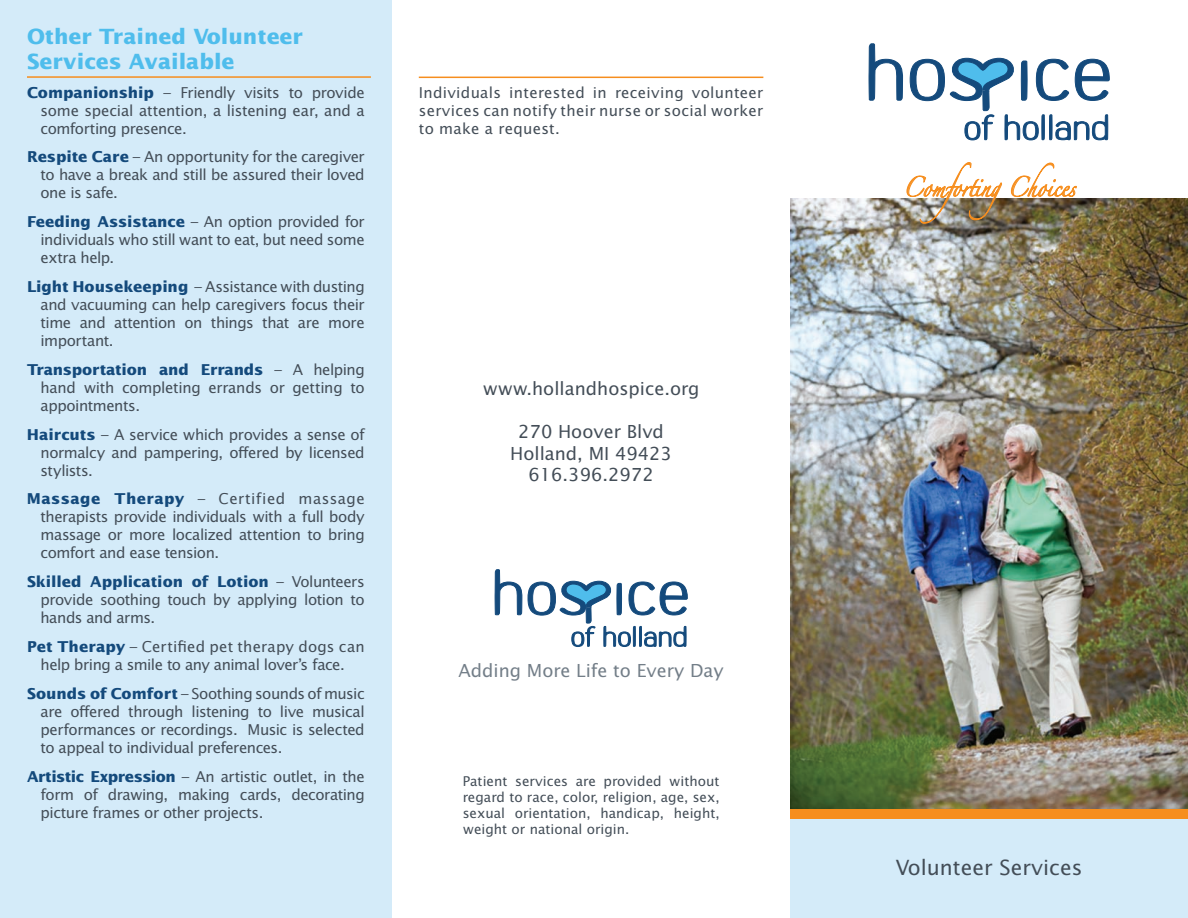
<style>
.page{position:relative;width:1188px;height:918px;background:#fff}
.page>*{position:absolute;margin:0;border:0;box-sizing:border-box;transform-origin:0 0}
.t1{font:700 21px/25.2px "Lucida Sans";color:#4fbdec}
.t2{font:21px "Lucida Sans";color:#434d57}
.t3{font:18px/21.6px "Lucida Sans";color:#434d57;text-align:center}
.t4{font:18px "Lucida Sans";color:#737e88}
.t5{font:18px "Zapfino";letter-spacing:-.015em;color:#f68e1e;scale:.85 1}
.t6{font:15px/18px "Lucida Sans";letter-spacing:-.03em;color:#434d57;text-align:justify}
.t7{font:13.5px/16.2px "Lucida Sans";color:#434d57;text-align:justify}
.s1{font-weight:700;color:#144a7c}
</style>
<div class="page">
<img style="left:790px;top:198px;width:398px;height:612px">
<div style="left:0;top:0;width:392px;height:918px;background:#d4ebf9"></div>
<div style="left:790px;top:819px;width:398px;height:99px;background:#d4ebf9"></div>
<div style="left:790px;top:810px;width:398px;height:9px;background:#f68e1e"></div>
<hr style="left:419px;top:77px;width:344px;height:1px;background:#f68e1e">
<svg style="left:868px;top:43px;width:242px;height:97px"></svg>
<img style="left:907px;top:162px;width:95px;height:62px">
<svg style="left:1011px;top:163px;width:66px;height:34px"></svg>
<svg style="left:494px;top:569px;width:194px;height:78px"></svg>
<hr style="left:27px;top:76px;width:344px;height:2px;background:#f68e1e">
<h1 class="t1" style="left:27px;top:23px;width:277px">Other Trained Volunteer<br>Services Available</h1>
<p class="t6" style="left:40px;top:83px;width:326px;text-indent:-14px"><span class="s1">Companionship</span> – Friendly visits to provide some special attention, a listening ear, and a comforting presence.</p>
<p class="t6" style="left:40px;top:148px;width:326px;text-indent:-13px"><span class="s1">Respite Care</span> – An opportunity for the caregiver to have a break and still be assured their loved one is safe.</p>
<p class="t6" style="left:40px;top:213px;width:326px;text-indent:-13px"><span class="s1">Feeding Assistance</span> – An option provided for individuals who still want to eat, but need some extra help.</p>
<p class="t6" style="left:40px;top:277px;width:326px;text-indent:-13px"><span class="s1">Light Housekeeping</span> – Assistance with dusting and vacuuming can help caregivers focus their time and attention on things that are more important.</p>
<p class="t6" style="left:40px;top:360px;width:326px;text-indent:-13px"><span class="s1">Transportation and Errands</span> – A helping hand with completing errands or getting to appointments.</p>
<p class="t6" style="left:40px;top:425px;width:326px;text-indent:-14px"><span class="s1">Haircuts</span> – A service which provides a sense of normalcy and pampering, offered by licensed stylists.</p>
<p class="t6" style="left:41px;top:490px;width:326px;text-indent:-14px"><span class="s1">Massage Therapy</span> – Certified massage therapists provide individuals with a full body massage or more localized attention to bring comfort and ease tension.</p>
<p class="t6" style="left:41px;top:573px;width:326px;text-indent:-14px"><span class="s1">Skilled Application of Lotion</span> – Volunteers provide soothing touch by applying lotion to hands and arms.</p>
<p class="t6" style="left:27px;top:637px;width:339px;text-align:center"><span class="s1">Pet Therapy</span> – Certified pet therapy dogs can help bring a smile to any animal lover’s face.</p>
<p class="t6" style="left:41px;top:684px;width:326px;text-indent:-14px"><span class="s1">Sounds of Comfort</span> – Soothing sounds of music are offered through listening to live musical performances or recordings. Music is selected to appeal to individual preferences.</p>
<p class="t6" style="left:41px;top:767px;width:326px;text-indent:-14px"><span class="s1">Artistic Expression</span> – An artistic outlet, in the form of drawing, making cards, decorating picture frames or other projects.</p>
<p class="t6" style="left:419px;top:83px;width:346px">Individuals interested in receiving volunteer services can notify their nurse or social worker to make a request.</p>
<p class="t3" style="left:483px;top:377px;width:218px">www.hollandhospice.org</p>
<p class="t3" style="left:510px;top:420px;width:163px">270 Hoover Blvd<br>Holland, MI 49423<br>616.396.2972</p>
<p class="t4" style="left:458px;top:660px;width:267px">Adding More Life to Every Day</p>
<p class="t7" style="left:463px;top:773px;width:258px">Patient services are provided without regard to race, color, religion, age, sex, sexual orientation, handicap, height, weight or national origin.</p>
<p class="t5" style="left:903px;top:179px;width:205px">ComfortingChoices</p>
<h1 class="t2" style="left:896px;top:854px;width:188px">Volunteer Services</h1>
</div>
